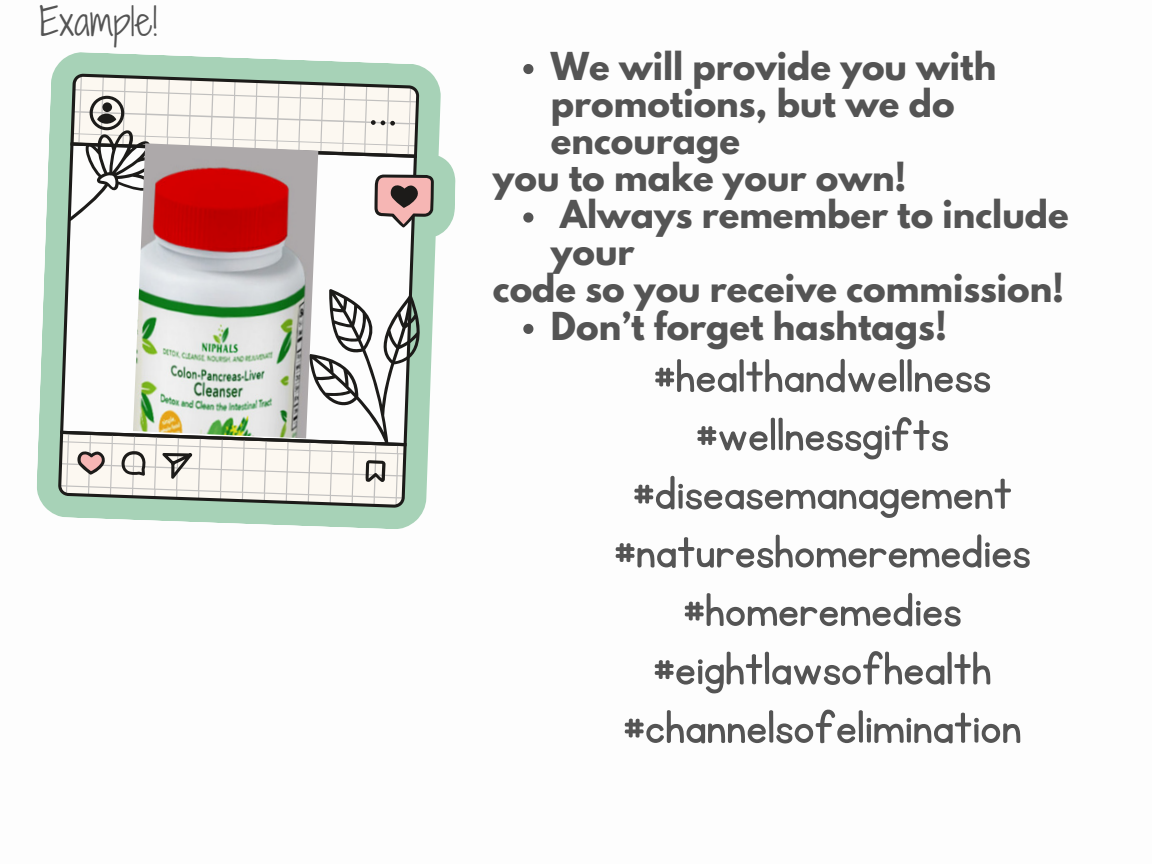
<style>
.page{position:relative;width:1152px;height:864px;background:#fff}
.page>*{position:absolute;margin:0;border:0;box-sizing:border-box;transform-origin:0 0}
.t1{font:54px/58.5px "KG Primary Penmanship";color:#545454;text-align:center}
.t2{font:37.35px "Shadows Into Light Two";color:#545454}
.t3{font:700 34.05px/37.2px "League Spartan";color:#545454}
</style>
<div class="page">
<svg style="left:523px;top:64px;width:10px;height:10px"></svg>
<svg style="left:523px;top:212px;width:10px;height:11px"></svg>
<svg style="left:523px;top:324px;width:10px;height:10px"></svg>
<svg style="left:37px;top:52px;width:419px;height:477px;fill:#a7d2b7"></svg>
<svg style="left:419px;top:164px;width:14px;height:321px;fill:#a7d2b7"></svg>
<svg style="left:419px;top:173px;width:15px;height:56px"></svg>
<svg style="left:58px;top:73px;width:361px;height:435px"></svg>
<svg style="left:77px;top:288px;width:348px;height:199px"></svg>
<svg style="left:68px;top:95px;width:88px;height:129px"></svg>
<img style="left:133px;top:143px;width:185px;height:295px">
<p class="t2" style="left:39px;top:-6px;width:119px">Example!</p>
<p class="t3" style="left:551px;top:52px;width:447px">We will provide you with promotions, but we do encourage</p>
<p class="t3" style="left:551px;top:200px;width:519px">Always remember to include your</p>
<p class="t3" style="left:551px;top:312px;width:397px">Don’t forget hashtags!</p>
<p class="t3" style="left:493px;top:163px;width:415px">you to make your own!</p>
<p class="t3" style="left:493px;top:275px;width:573px">code so you receive commission!</p>
<h1 class="t1" style="left:614px;top:348px;width:418px">#healthandwellness #wellnessgifts #diseasemanagement #natureshomeremedies #homeremedies #eightlawsofhealth #channelsofelimination</h1>
</div>
